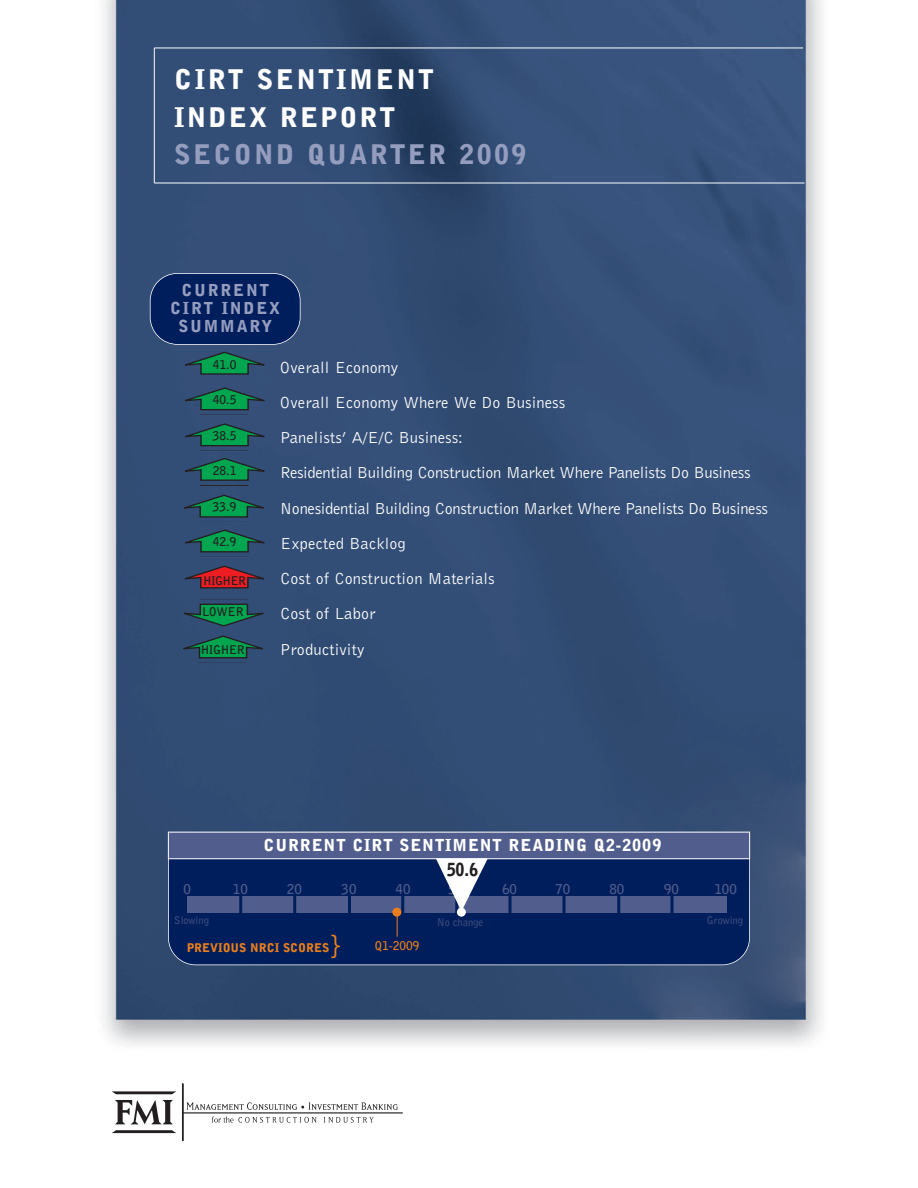
<style>
.page{position:relative;width:918px;height:1188px;background:#fff}
.page>*{position:absolute;margin:0;border:0;box-sizing:border-box;transform-origin:0 0}
.t1{font:900 27px/37.5px "Bell Gothic BT";letter-spacing:.095em;color:#fff}
.t2{font:900 27px "Bell Gothic BT";letter-spacing:.09em;color:#959dbf}
.t3{font:900 18px "Bell Gothic BT";color:#231f20;scale:.9 1}
.t4{font:16.5px/35.2px "Bell Gothic BT";letter-spacing:-.015em;color:#fff}
.t5{font:900 16.5px "Bell Gothic BT";letter-spacing:.055em;color:#fff}
.t6{font:900 16.5px/18px "Bell Gothic BT";letter-spacing:.11em;color:#959dbf;text-align:center}
.t7{font:700 13.5px "Bell Gothic BT";color:#515d8d}
.t8{font:700 12px "Bell Gothic BT";letter-spacing:-.025em;color:#231f20}
.t9{font:900 12px "Bell Gothic BT";color:#ea7e1d}
.t10{font:700 12px "Bell Gothic BT";color:#ea7e1d}
.t11{font:700 10.5px "Bell Gothic BT";color:#3d4c7f}
.s1{font-weight:700;font-size:25.5px}
</style>
<div class="page">
<img style="left:103px;top:0;width:719px;height:1045px">
<svg style="left:112px;top:1130px;width:64px;height:3px"></svg>
<svg style="left:112px;top:1091px;width:64px;height:3px"></svg>
<svg style="left:115px;top:1100px;width:58px;height:24px"></svg>
<svg style="left:212px;top:1117px;width:105px;height:6px"></svg>
<svg style="left:324px;top:1117px;width:50px;height:6px"></svg>
<svg style="left:186px;top:1102px;width:212px;height:8px"></svg>
<hr style="left:183px;top:1113px;width:220px;height:1px;background:#231f20">
<hr style="left:183px;top:1084px;width:1px;height:57px;background:#231f20">
<div style="left:150px;top:273px;width:150px;height:71px;background:#001e5b;border-radius:27px"></div>
<div style="left:150px;top:273px;width:151px;height:72px;border:2px solid #fff;border-radius:28px"></div>
<div style="left:168px;top:835px;width:582px;height:130px;background:#001e5b;border-radius:27px"></div>
<div style="left:168px;top:835px;width:582px;height:130px;border:2px solid #fff;border-radius:28px"></div>
<div style="left:168px;top:832px;width:582px;height:27px;background:#515d8d"></div>
<div style="left:168px;top:832px;width:582px;height:27px;border:1px solid #fff"></div>
<hr style="left:154px;top:48px;width:1px;height:135px;background:#fff">
<hr style="left:154px;top:183px;width:651px;height:1px;background:#fff">
<hr style="left:154px;top:48px;width:649px;height:1px;background:#fff">
<svg style="left:178px;top:351px;width:88px;height:24px;background:#1f695e"></svg>
<svg style="left:178px;top:387px;width:89px;height:28px;background:#216561"></svg>
<svg style="left:178px;top:423px;width:89px;height:28px;background:#216461"></svg>
<svg style="left:178px;top:457px;width:89px;height:28px;background:#206461"></svg>
<svg style="left:178px;top:529px;width:89px;height:28px;background:#206460"></svg>
<svg style="left:178px;top:565px;width:88px;height:24px;background:#76364d"></svg>
<svg style="left:178px;top:599px;width:89px;height:28px;background:#206460"></svg>
<svg style="left:178px;top:494px;width:89px;height:28px;background:#206461"></svg>
<svg style="left:178px;top:635px;width:89px;height:28px;background:#206460"></svg>
<div style="left:187px;top:896px;width:540px;height:17px;background:#515d8d"></div>
<hr style="left:239px;top:891px;width:3px;height:28px;background:#001e5b">
<hr style="left:293px;top:891px;width:3px;height:28px;background:#001e5b">
<hr style="left:348px;top:891px;width:3px;height:28px;background:#001e5b">
<hr style="left:401px;top:891px;width:3px;height:28px;background:#001e5b">
<svg style="left:508px;top:896px;width:4px;height:17px"></svg>
<svg style="left:562px;top:896px;width:4px;height:17px"></svg>
<hr style="left:617px;top:891px;width:3px;height:28px;background:#001e5b">
<svg style="left:670px;top:896px;width:4px;height:17px"></svg>
<hr style="left:455px;top:891px;width:3px;height:28px;background:#001e5b">
<div style="left:392px;top:908px;width:9px;height:9px;background:#ea7e1d;border-radius:50%"></div>
<div style="left:457px;top:908px;width:9px;height:9px;background:#fff;border-radius:50%"></div>
<svg style="left:436px;top:858px;width:52px;height:53px"></svg>
<svg style="left:397px;top:916px;width:1px;height:21px"></svg>
<h1 class="t1" style="left:174px;top:61px;width:261px">CIRT SENTIMENT<br>INDEX REPORT</h1>
<h1 class="t2" style="left:174px;top:139px;width:354px">SECOND QUARTER 2009</h1>
<p class="t6" style="left:170px;top:282px;width:111px">CURRENT<br>CIRT INDEX<br>SUMMARY</p>
<p class="t8" style="left:213px;top:358px;width:25px">41.0</p>
<p class="t8" style="left:213px;top:393px;width:25px">40.5</p>
<p class="t8" style="left:213px;top:429px;width:25px">38.5</p>
<p class="t8" style="left:213px;top:464px;width:25px">28.1</p>
<p class="t4" style="left:280px;top:349px;width:489px">Overall Economy<br>Overall Economy Where We Do Business<br>Panelists’ A/E/C Business:<br>Residential Building Construction Market Where Panelists Do Business Nonesidential Building Construction Market Where Panelists Do Business Expected Backlog<br>Cost of Construction Materials<br>Cost of Labor<br>Productivity</p>
<p class="t8" style="left:213px;top:500px;width:25px">33.9</p>
<p class="t8" style="left:213px;top:535px;width:25px">42.9</p>
<p class="t8" style="left:203px;top:574px;width:45px">HIGHER</p>
<p class="t8" style="left:202px;top:605px;width:43px">LOWER</p>
<p class="t8" style="left:201px;top:643px;width:46px">HIGHER</p>
<p class="t5" style="left:263px;top:836px;width:399px">CURRENT CIRT SENTIMENT READING Q2-2009</p>
<p class="t3" style="left:447px;top:859px;width:36px">50.6</p>
<p class="t7" style="left:183px;top:881px;width:9px">0</p>
<p class="t7" style="left:233px;top:881px;width:16px">10</p>
<p class="t7" style="left:287px;top:881px;width:16px">20</p>
<p class="t7" style="left:342px;top:881px;width:16px">30</p>
<p class="t7" style="left:396px;top:881px;width:16px">40</p>
<p class="t7" style="left:448px;top:881px;width:16px">50</p>
<p class="t7" style="left:502px;top:881px;width:16px">60</p>
<p class="t7" style="left:555px;top:881px;width:16px">70</p>
<p class="t7" style="left:609px;top:881px;width:16px">80</p>
<p class="t7" style="left:664px;top:881px;width:16px">90</p>
<p class="t7" style="left:714px;top:881px;width:24px">100</p>
<p class="t11" style="left:174px;top:914px;width:36px">Slowing</p>
<p class="t11" style="left:437px;top:917px;width:47px">No change</p>
<p class="t11" style="left:707px;top:914px;width:38px">Growing</p>
<p class="t9" style="left:187px;top:940px;width:157px">PREVIOUS NRCI SCORES<span class="s1">}</span></p>
<p class="t10" style="left:375px;top:939px;width:46px">Q1-2009</p>
</div>
